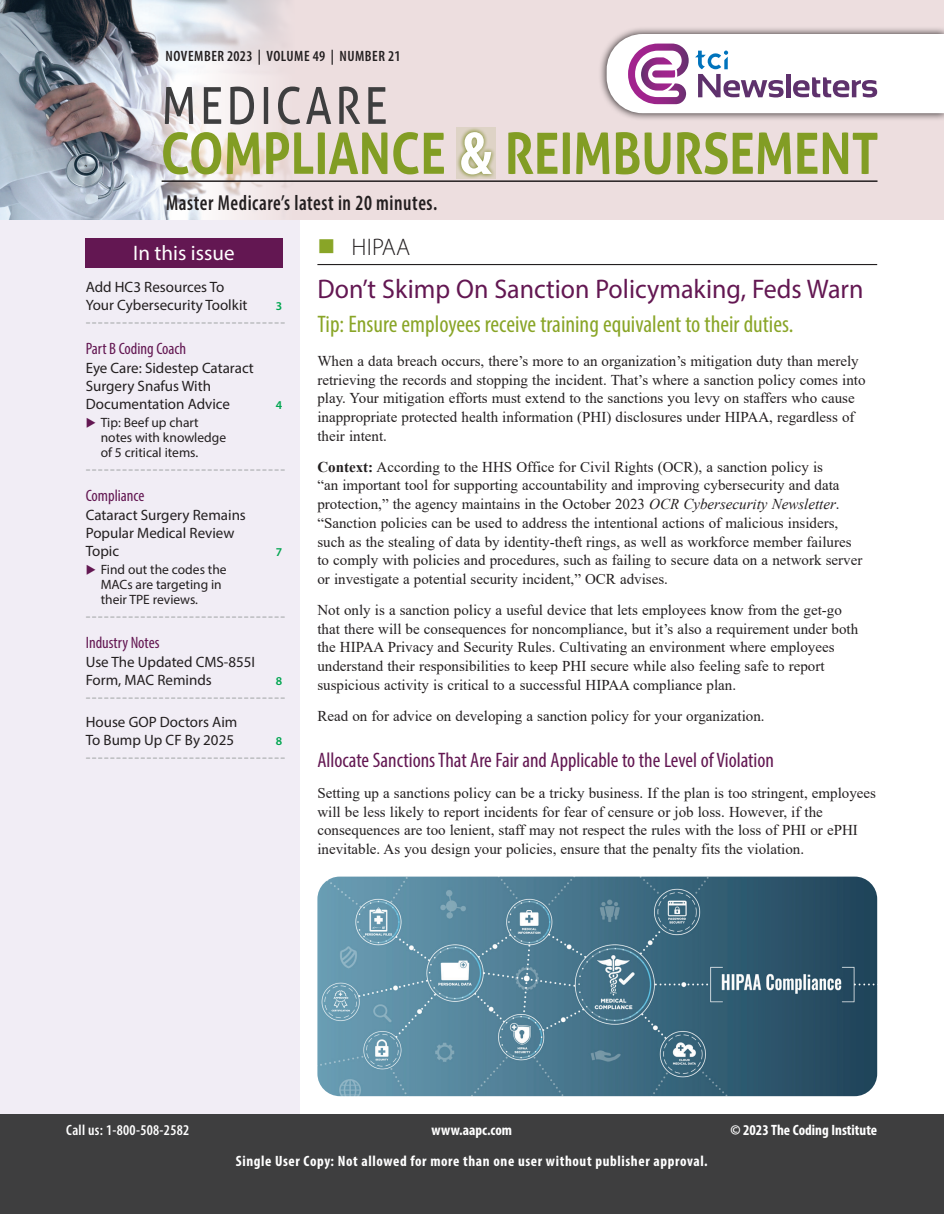
<style>
.page{position:relative;width:944px;height:1214px;background:#fff}
.page>*{position:absolute;margin:0;border:0;box-sizing:border-box;transform-origin:0 0}
.Headline{font:27px "Myriad Pro";color:#631752;scale:.96 1}
.Teaser{font:condensed 24px "Myriad Pro";color:#89a527}
.t1{font:300 24px "Myriad Pro";letter-spacing:.01em;color:#231f20}
.t2{font:600 condensed 21.75px "Myriad Pro";letter-spacing:.03em;color:#231f20;scale:.9 1}
.Subhead{font:condensed 21px "Myriad Pro";color:#631752}
.t3{font:21px "Myriad Pro";color:#fff}
.t4{font:condensed 16.5px "Myriad Pro";color:#631752}
.Body{font:15px/18.8px "Times New Roman";color:#231f20}
.t5{font:15px/18px "Myriad Pro";color:#231f20}
.t6{font:700 condensed 15px "Myriad Pro";letter-spacing:.04em;color:#fff}
.t7{font:700 condensed 15px "Myriad Pro";color:#fff}
.t8{font:600 condensed 15px "Myriad Pro";letter-spacing:.035em;color:#231f20}
.t9{font:600 condensed 15px "Myriad Pro";letter-spacing:.02em;color:#fff}
.t10{font:13.5px/15px "Myriad Pro";color:#231f20}
.t11{font:600 12px "Myriad Pro";color:#00a54f}
.s1{font-weight:700}
.s2{font-style:italic}
</style>
<div class="page">
<div style="left:0;top:219px;width:299px;height:895px;background:#f1edf5"></div>
<div style="left:0;top:1114px;width:944px;height:100px;background:#3e3e3f"></div>
<div style="left:85px;top:238px;width:198px;height:29px;background:#631752"></div>
<hr style="left:317px;top:264px;width:560px;height:1px;background:#231f20">
<img style="left:0;top:0;width:149px;height:219px">
<div style="left:149px;top:0;width:795px;height:219px;background:#eddedf"></div>
<svg style="left:600px;top:28px;width:344px;height:92px"></svg>
<svg style="left:606px;top:34px;width:338px;height:79px"></svg>
<hr style="left:162px;top:180px;width:715px;height:2px;background:#231f20">
<svg style="left:508px;top:132px;width:369px;height:42px"></svg>
<svg style="left:165px;top:87px;width:221px;height:37px"></svg>
<svg style="left:163px;top:132px;width:281px;height:42px"></svg>
<svg style="left:456px;top:127px;width:40px;height:52px"></svg>
<svg style="left:461px;top:132px;width:31px;height:42px"></svg>
<svg style="left:86px;top:322px;width:198px;height:2px"></svg>
<svg style="left:86px;top:469px;width:198px;height:2px"></svg>
<svg style="left:86px;top:616px;width:198px;height:2px"></svg>
<svg style="left:86px;top:697px;width:198px;height:2px"></svg>
<svg style="left:86px;top:757px;width:198px;height:2px"></svg>
<img style="left:317px;top:876px;width:560px;height:220px">
<p class="t8" style="left:165px;top:47px;width:236px">NOVEMBER 2023 | VOLUME 49 | NUMBER 21</p>
<p class="t2" style="left:166px;top:189px;width:303px">Master Medicare’s latest in 20 minutes.</p>
<p class="t3" style="left:133px;top:240px;width:103px">In this issue</p>
<p class="t1" style="left:351px;top:233px;width:60px">HIPAA</p>
<p class="Headline" style="left:317px;top:272px;width:570px">Don’t Skimp On Sanction Policymaking, Feds Warn</p>
<p class="Teaser" style="left:317px;top:309px;width:477px">Tip: Ensure employees receive training equivalent to their duties.</p>
<p class="Body" style="left:317px;top:351px;width:549px">When a data breach occurs, there’s more to an organization’s mitigation duty than merely retrieving the records and stopping the incident. That’s where a sanction policy comes into play. Your mitigation efforts must extend to the sanctions you levy on staffers who cause inappropriate protected health information (PHI) disclosures under HIPAA, regardless of their intent.</p>
<p class="Body" style="left:317px;top:457px;width:546px"><span class="s1">Context:</span> According to the HHS Office for Civil Rights (OCR), a sanction policy is<br>“an important tool for supporting accountability and improving cybersecurity and data protection,” the agency maintains in the October 2023 <span class="s2">OCR Cybersecurity Newsletter</span>. “Sanction policies can be used to address the intentional actions of malicious insiders, such as the stealing of data by identity-theft rings, as well as workforce member failures to comply with policies and procedures, such as failing to secure data on a network server or investigate a potential security incident,” OCR advises.</p>
<p class="Body" style="left:317px;top:600px;width:542px">Not only is a sanction policy a useful device that lets employees know from the get-go that there will be consequences for noncompliance, but it’s also a requirement under both the HIPAA Privacy and Security Rules. Cultivating an environment where employees understand their responsibilities to keep PHI secure while also feeling safe to report suspicious activity is critical to a successful HIPAA compliance plan.</p>
<p class="Body" style="left:317px;top:706px;width:449px">Read on for advice on developing a sanction policy for your organization.</p>
<p class="Subhead" style="left:317px;top:747px;width:458px">Allocate Sanctions That Are Fair and Applicable to the Level of Violation</p>
<p class="Body" style="left:317px;top:783px;width:560px">Setting up a sanctions policy can be a tricky business. If the plan is too stringent, employees will be less likely to report incidents for fear of censure or job loss. However, if the consequences are too lenient, staff may not respect the rules with the loss of PHI or ePHI inevitable. As you design your policies, ensure that the penalty fits the violation.</p>
<p class="t5" style="left:86px;top:278px;width:163px">Add HC3 Resources To<br>Your Cybersecurity Toolkit</p>
<p class="t11" style="left:276px;top:298px;width:8px">3</p>
<p class="t4" style="left:86px;top:338px;width:102px">Part B Coding Coach</p>
<p class="t5" style="left:86px;top:359px;width:170px">Eye Care: Sidestep Cataract<br>Surgery Snafus With<br>Documentation Advice</p>
<p class="t11" style="left:276px;top:397px;width:8px">4</p>
<p class="t10" style="left:101px;top:415px;width:127px">Tip: Beef up chart notes with knowledge of 5 critical items.</p>
<p class="t4" style="left:86px;top:485px;width:60px">Compliance</p>
<p class="t5" style="left:86px;top:506px;width:162px">Cataract Surgery Remains<br>Popular Medical Review<br>Topic</p>
<p class="t11" style="left:276px;top:544px;width:8px">7</p>
<p class="t10" style="left:101px;top:562px;width:127px">Find out the codes the<br>MACs are targeting in their TPE reviews.</p>
<p class="t4" style="left:86px;top:632px;width:75px">Industry Notes</p>
<p class="t5" style="left:86px;top:653px;width:171px">Use The Updated CMS-855I<br>Form, MAC Reminds</p>
<p class="t11" style="left:276px;top:673px;width:8px">8</p>
<p class="t5" style="left:86px;top:713px;width:153px">House GOP Doctors Aim<br>To Bump Up CF By 2025</p>
<p class="t11" style="left:276px;top:733px;width:8px">8</p>
<p class="t9" style="left:66px;top:1121px;width:125px">Call us: 1-800-508-2582</p>
<p class="t7" style="left:431px;top:1121px;width:82px">www.aapc.com</p>
<p class="t7" style="left:730px;top:1121px;width:148px">© 2023 The Coding Institute</p>
<p class="t6" style="left:236px;top:1151px;width:473px">Single User Copy: Not allowed for more than one user without publisher approval.</p>
</div>
